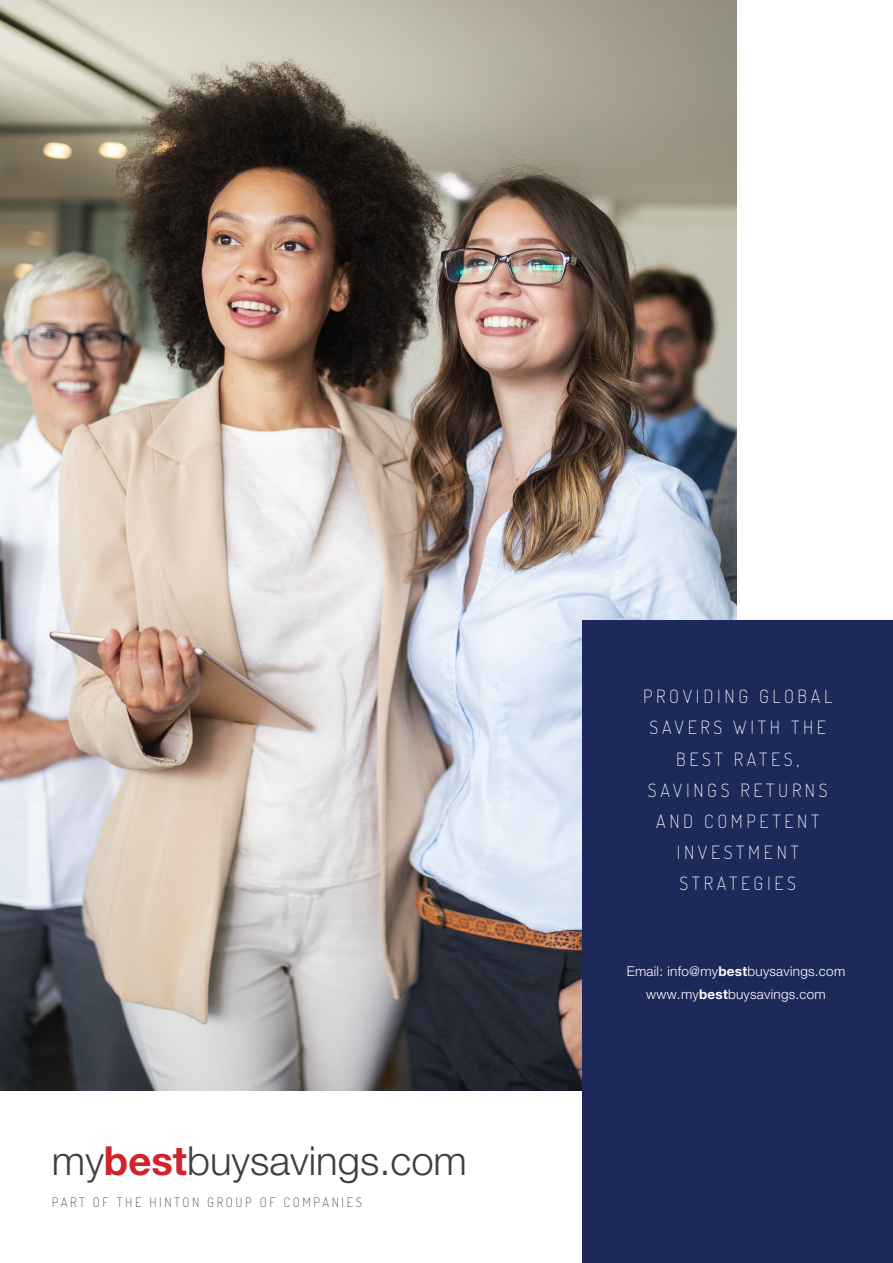
<style>
.page{position:relative;width:893px;height:1263px;background:#fff}
.page>*{position:absolute;margin:0;border:0;box-sizing:border-box;transform-origin:0 0}
.t1{font:300 40.05px "Helvetica Neue LT Std";color:#3e3e3f}
.t2{font:18.3px/31.2px "Dosis";letter-spacing:.2em;color:#fff;text-align:center}
.t3{font:300 13.5px "Helvetica Neue LT Std";letter-spacing:.02em;color:#fff}
.t4{font:13.05px "Dosis";letter-spacing:.2em;color:#3e3e3f}
.s1{font-weight:700;color:#d1232a}
.s2{font-weight:700}
</style>
<div class="page">
<img style="left:0;top:0;width:736px;height:1091px">
<div style="left:583px;top:621px;width:310px;height:642px;background:#1d295a"></div>
<p class="t1" style="left:52px;top:1136px;width:417px">my<span class="s1">best</span>buysavings.com</p>
<p class="t4" style="left:52px;top:1193px;width:312px">PART OF THE HINTON GROUP OF COMPANIES</p>
<p class="t2" style="left:643px;top:680px;width:191px">PROVIDING GLOBAL<br>SAVERS WITH THE<br>BEST RATES,</p>
<p class="t2" style="left:648px;top:774px;width:181px">SAVINGS RETURNS<br>AND COMPETENT<br>INVESTMENT<br>STRATEGIES</p>
<p class="t3" style="left:627px;top:963px;width:220px">Email: info@my<span class="s2">best</span>buysavings.com</p>
<p class="t3" style="left:646px;top:986px;width:181px">www.my<span class="s2">best</span>buysavings.com</p>
</div>
